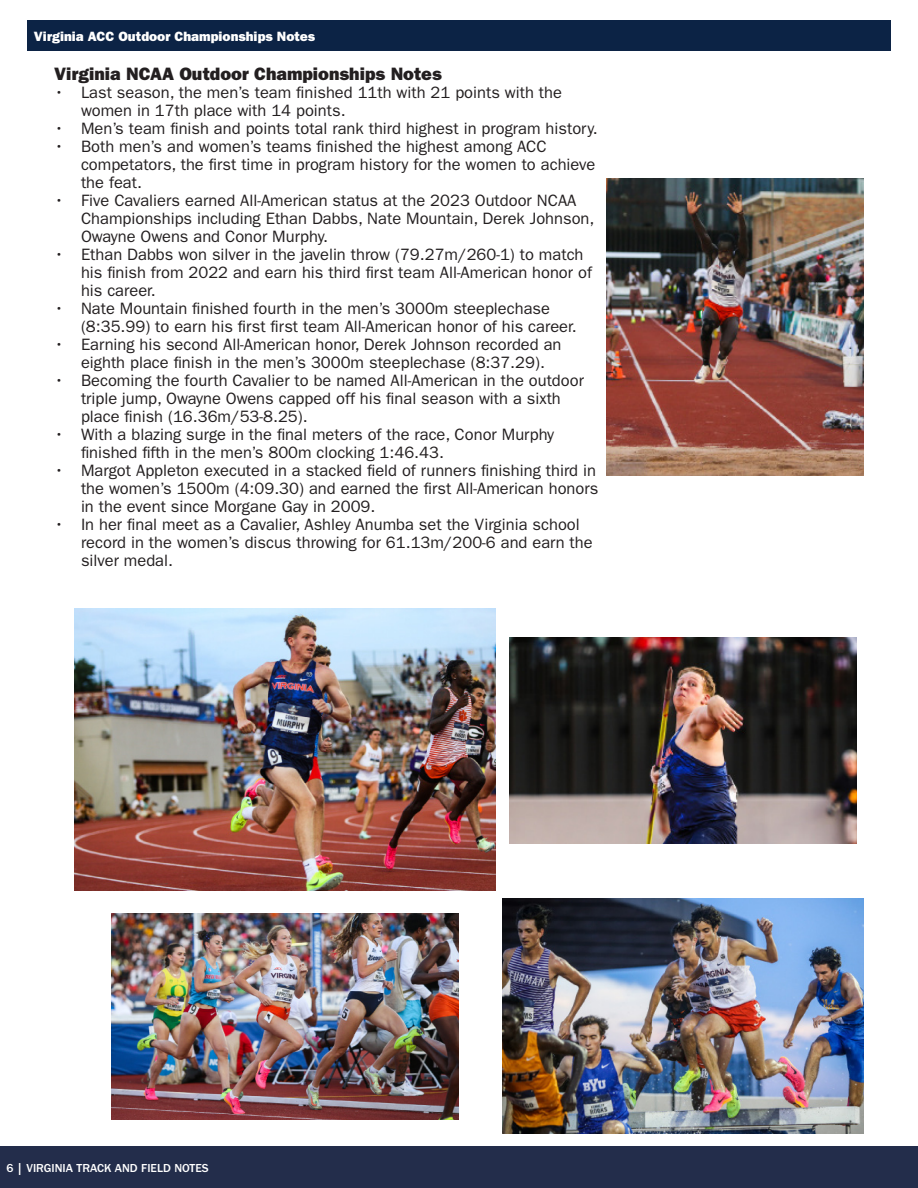
<style>
.page{position:relative;width:918px;height:1188px;background:#fff}
.page>*{position:absolute;margin:0;border:0;box-sizing:border-box;transform-origin:0 0}
.t1{font:18px "ITC Franklin Gothic Std Hvy";color:#231f20}
.t2{font:16.5px/18px "ITC Franklin Gothic Std";color:#231f20}
.t3{font:13.5px "ITC Franklin Gothic Std Hvy";color:#fff}
.t4{font:500 12px "ITC Franklin Gothic Std";color:#fff}
</style>
<div class="page">
<div style="left:0;top:1146px;width:918px;height:42px;background:#232d4b"></div>
<div style="left:27px;top:21px;width:864px;height:30px;background:#0c2345"></div>
<img style="left:607px;top:178px;width:257px;height:297px">
<img style="left:75px;top:608px;width:421px;height:283px">
<img style="left:510px;top:637px;width:346px;height:206px">
<img style="left:502px;top:899px;width:362px;height:235px">
<img style="left:112px;top:913px;width:346px;height:206px">
<p class="t3" style="left:34px;top:28px;width:283px">Virginia ACC Outdoor Championships Notes</p>
<p class="t1" style="left:54px;top:63px;width:389px">Virginia NCAA Outdoor Championships Notes</p>
<p class="t2" style="left:81px;top:83px;width:482px;text-indent:-27px">• Last season, the men’s team finished 11th with 21 points with the women in 17th place with 14 points.</p>
<p class="t2" style="left:54px;top:119px;width:545px">• Men’s team finish and points total rank third highest in program history.</p>
<p class="t2" style="left:81px;top:137px;width:516px;text-indent:-27px">• Both men’s and women’s teams finished the highest among ACC competators, the first time in program history for the women to achieve the feat.</p>
<p class="t2" style="left:81px;top:191px;width:515px;text-indent:-27px">• Five Cavaliers earned All-American status at the 2023 Outdoor NCAA<br>Championships including Ethan Dabbs, Nate Mountain, Derek Johnson,<br>Owayne Owens and Conor Murphy.</p>
<p class="t2" style="left:81px;top:245px;width:512px;text-indent:-27px">• Ethan Dabbs won silver in the javelin throw (79.27m/260-1) to match his finish from 2022 and earn his third first team All-American honor of his career.</p>
<p class="t2" style="left:81px;top:299px;width:497px;text-indent:-27px">• Nate Mountain finished fourth in the men’s 3000m steeplechase (8:35.99) to earn his first first team All-American honor of his career.</p>
<p class="t2" style="left:81px;top:335px;width:482px;text-indent:-27px">• Earning his second All-American honor, Derek Johnson recorded an eighth place finish in the men’s 3000m steeplechase (8:37.29).</p>
<p class="t2" style="left:81px;top:371px;width:504px;text-indent:-27px">• Becoming the fourth Cavalier to be named All-American in the outdoor triple jump, Owayne Owens capped off his final season with a sixth place finish (16.36m/53-8.25).</p>
<p class="t2" style="left:81px;top:425px;width:475px;text-indent:-27px">• With a blazing surge in the final meters of the race, Conor Murphy finished fifth in the men’s 800m clocking 1:46.43.</p>
<p class="t2" style="left:81px;top:461px;width:519px;text-indent:-27px">• Margot Appleton executed in a stacked field of runners finishing third in the women’s 1500m (4:09.30) and earned the first All-American honors in the event since Morgane Gay in 2009.</p>
<p class="t2" style="left:81px;top:515px;width:513px;text-indent:-27px">• In her final meet as a Cavalier, Ashley Anumba set the Virginia school record in the women’s discus throwing for 61.13m/200-6 and earn the silver medal.</p>
<p class="t4" style="left:6px;top:1161px;width:204px">6 | VIRGINIA TRACK AND FIELD NOTES</p>
</div>
